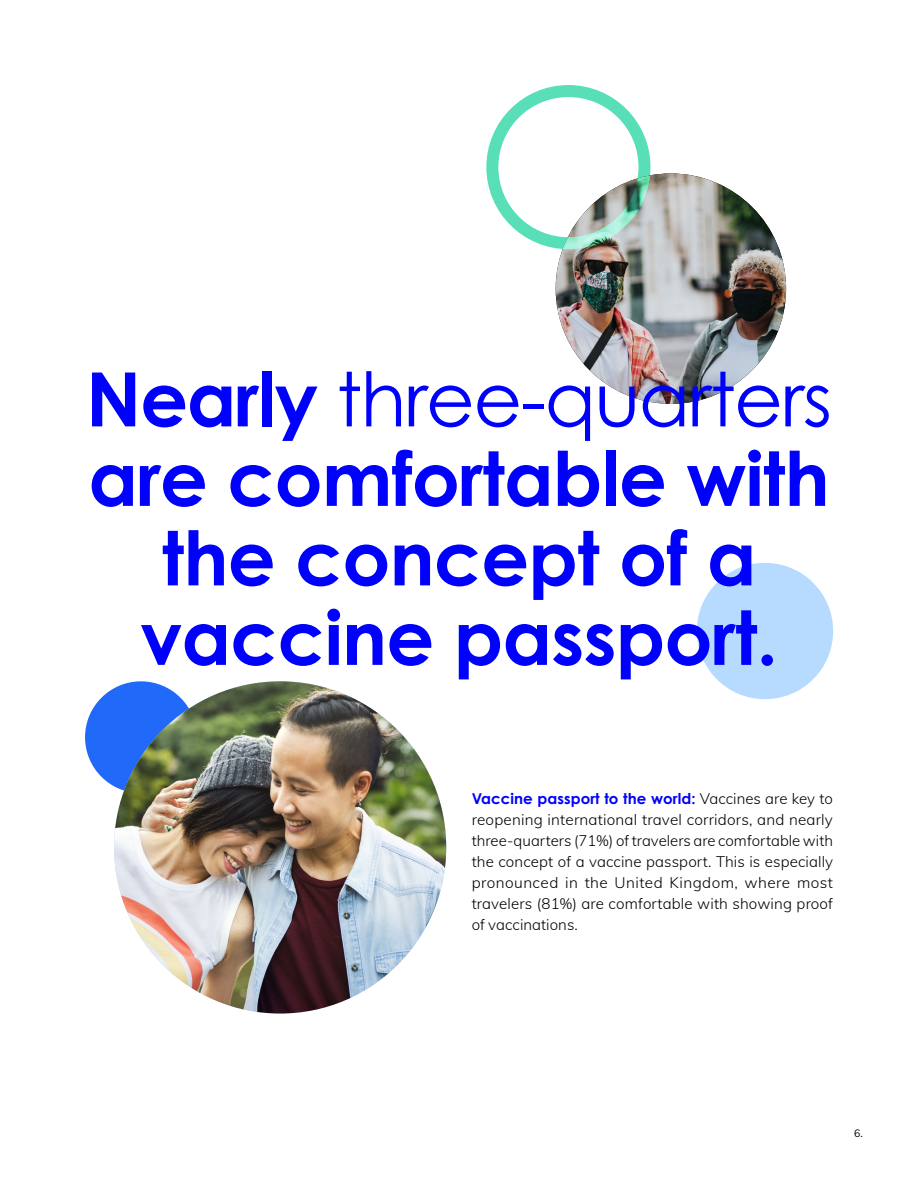
<style>
.page{position:relative;width:918px;height:1188px;background:#fff}
.page>*{position:absolute;margin:0;border:0;box-sizing:border-box;transform-origin:0 0}
.t1{font:700 75px/79.5px "Century Gothic Pro";letter-spacing:-.01em;color:#0000fd;text-align:center}
.t2{font:300 15px/21px "Muli";letter-spacing:.01em;color:#000;text-align:justify}
.t3{font:700 15px "Century Gothic Pro";letter-spacing:.005em;color:#0000fd}
.t4{font:10.5px "Muli";color:#000}
.s1{font-weight:400}
.s2{font-family:"Muli";font-weight:300;color:#000}
</style>
<div class="page">
<div style="left:85px;top:681px;width:112px;height:112px;background:#2169f9;border-radius:50%"></div>
<img style="left:556px;top:173px;width:230px;height:231px;border-radius:115px">
<div style="left:486px;top:85px;width:165px;height:164px;border:12px solid #58dfb8;border-radius:50%"></div>
<img style="left:114px;top:681px;width:332px;height:333px;border-radius:166px">
<div style="left:697px;top:563px;width:136px;height:136px;background:#b6dbff;border-radius:50%"></div>
<h1 class="t1" style="left:86px;top:358px;width:748px">Nearly <span class="s1">three-quarters </span>are comfortable with the concept of a vaccine passport.</h1>
<p class="t3" style="left:472px;top:789px;width:363px">Vaccine passport to the world: <span class="s2">Vaccines are key to</span></p>
<p class="t2" style="left:472px;top:808px;width:363px">reopening international travel corridors, and nearly three-quarters (71%) of travelers are comfortable with the concept of a vaccine passport. This is especially pronounced in the United Kingdom, where most travelers (81%) are comfortable with showing proof of vaccinations.</p>
<p class="t4" style="left:854px;top:1125px;width:10px">6.</p>
</div>
